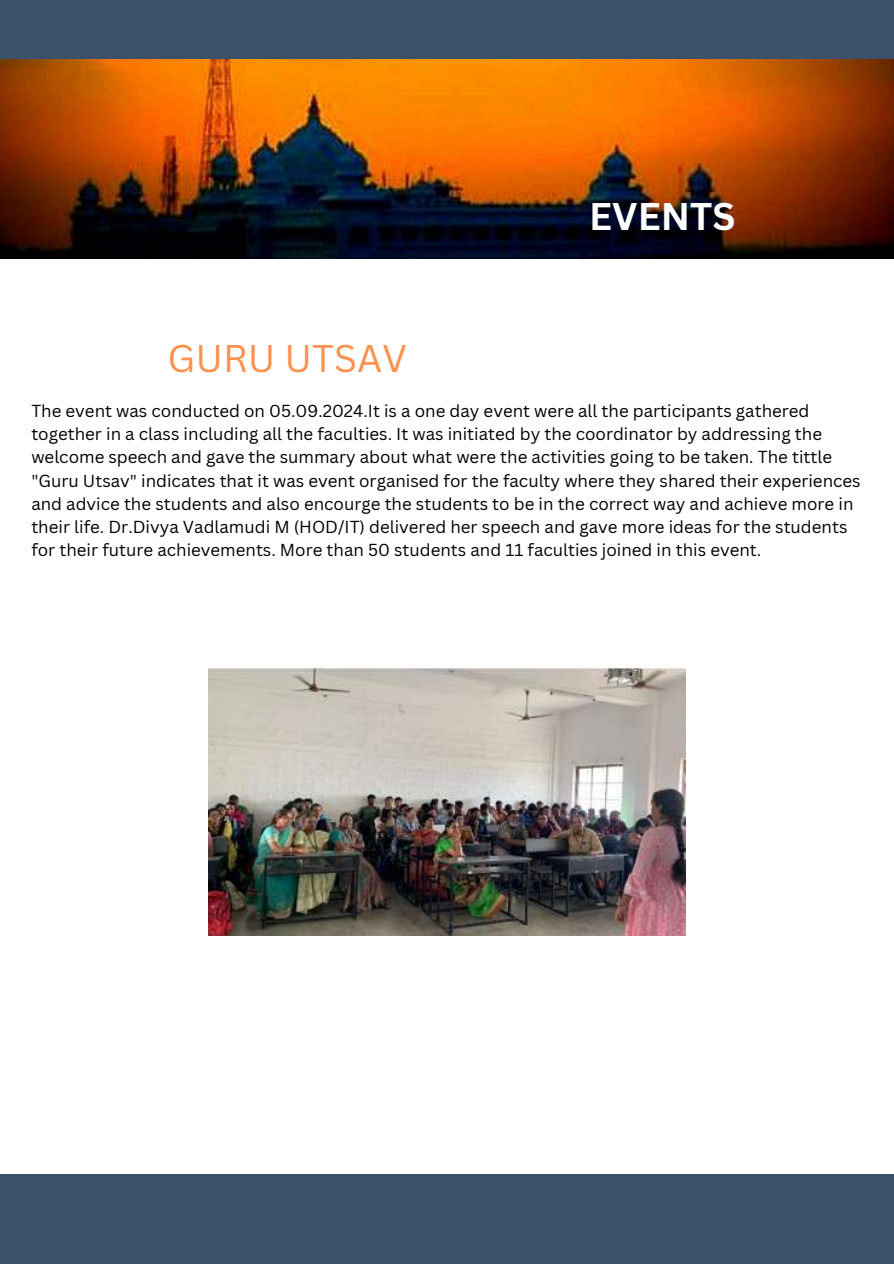
<style>
.page{position:relative;width:894px;height:1264px;background:#fff}
.page>*{position:absolute;margin:0;border:0;box-sizing:border-box;transform-origin:0 0}
.t1{font:37.5px "Canva Sans";color:#ff914d}
.t2{font:700 37.5px "Canva Sans";color:#fff}
.t3{font:16.95px/23.2px "Canva Sans";color:#000}
</style>
<div class="page">
<div style="left:0;top:0;width:893px;height:59px;background:#3b5169"></div>
<img style="left:0;top:59px;width:893px;height:199px">
<div style="left:0;top:1174px;width:893px;height:89px;background:#3b5169"></div>
<img style="left:208px;top:666px;width:477px;height:269px">
<h1 class="t1" style="left:167px;top:332px;width:241px">GURU UTSAV</h1>
<h1 class="t2" style="left:589px;top:190px;width:147px">EVENTS</h1>
<p class="t3" style="left:31px;top:398px;width:830px">The event was conducted on 05.09.2024.It is a one day event were all the participants gathered together in a class including all the faculties. It was initiated by the coordinator by addressing the welcome speech and gave the summary about what were the activities going to be taken. The tittle "Guru Utsav" indicates that it was event organised for the faculty where they shared their experiences and advice the students and also encourge the students to be in the correct way and achieve more in their life. Dr.Divya Vadlamudi M (HOD/IT) delivered her speech and gave more ideas for the students for their future achievements. More than 50 students and 11 faculties joined in this event.</p>
</div>
